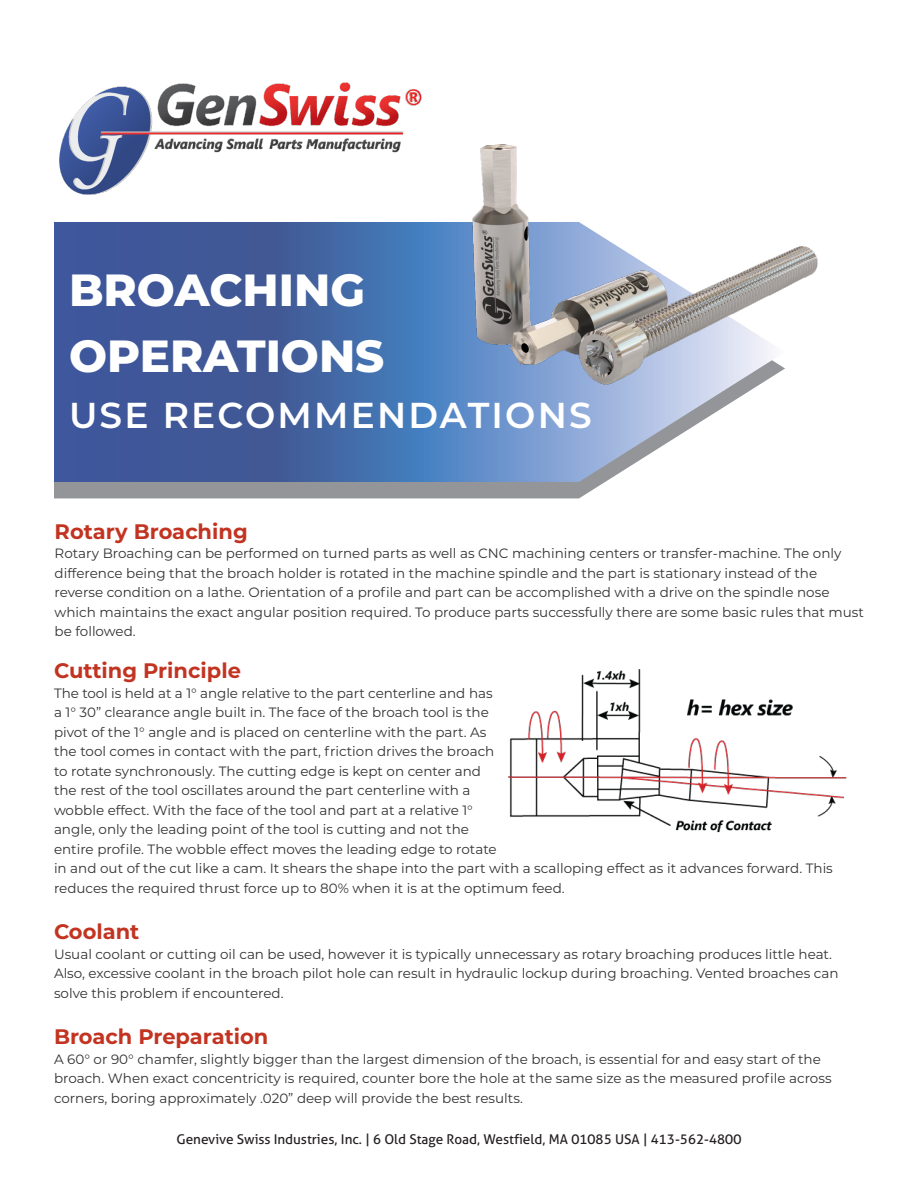
<style>
.page{position:relative;width:918px;height:1188px;background:#fff}
.page>*{position:absolute;margin:0;border:0;box-sizing:border-box;transform-origin:0 0}
.t1{font:800 45px/65.7px "Montserrat";color:#fff}
.t2{font:600 36px "Montserrat";letter-spacing:.06em;color:#fff}
.t3{font:700 21px "Montserrat";color:#c23421}
.t4{font:13.5px/19.5px "Montserrat";color:#333132}
.t5{font:13.5px "Aller";color:#231f20}
</style>
<div class="page">
<div style="left:54px;top:482px;width:551px;height:16px;background:#949598"></div>
<img style="left:59px;top:82px;width:363px;height:113px">
<svg style="left:54px;top:222px;width:672px;height:260px;background:#516faa"></svg>
<img style="left:508px;top:669px;width:339px;height:164px">
<img style="left:442px;top:144px;width:376px;height:262px">
<h1 class="t1" style="left:69px;top:255px;width:317px">BROACHING<br>OPERATIONS</h1>
<h2 class="t2" style="left:69px;top:390px;width:524px">USE RECOMMENDATIONS</h2>
<h3 class="t3" style="left:55px;top:516px;width:195px">Rotary Broaching</h3>
<p class="t4" style="left:55px;top:543px;width:811px">Rotary Broaching can be performed on turned parts as well as CNC machining centers or transfer-machine. The only difference being that the broach holder is rotated in the machine spindle and the part is stationary instead of the reverse condition on a lathe. Orientation of a profile and part can be accomplished with a drive on the spindle nose which maintains the exact angular position required. To produce parts successfully there are some basic rules that must be followed.</p>
<h3 class="t3" style="left:54px;top:656px;width:189px">Cutting Principle</h3>
<p class="t4" style="left:54px;top:683px;width:780px">The tool is held at a 1° angle relative to the part centerline and has<br>a 1° 30” clearance angle built in. The face of the broach tool is the<br>pivot of the 1° angle and is placed on centerline with the part. As<br>the tool comes in contact with the part, friction drives the broach<br>to rotate synchronously. The cutting edge is kept on center and<br>the rest of the tool oscillates around the part centerline with a<br>wobble effect. With the face of the tool and part at a relative 1°<br>angle, only the leading point of the tool is cutting and not the<br>entire profile. The wobble effect moves the leading edge to rotate<br>in and out of the cut like a cam. It shears the shape into the part with a scalloping effect as it advances forward. This reduces the required thrust force up to 80% when it is at the optimum feed.</p>
<h3 class="t3" style="left:54px;top:917px;width:87px">Coolant</h3>
<p class="t4" style="left:54px;top:944px;width:786px">Usual coolant or cutting oil can be used, however it is typically unnecessary as rotary broaching produces little heat.<br>Also, excessive coolant in the broach pilot hole can result in hydraulic lockup during broaching. Vented broaches can solve this problem if encountered.</p>
<h3 class="t3" style="left:54px;top:1022px;width:216px">Broach Preparation</h3>
<p class="t4" style="left:54px;top:1049px;width:779px">A 60° or 90° chamfer, slightly bigger than the largest dimension of the broach, is essential for and easy start of the broach. When exact concentricity is required, counter bore the hole at the same size as the measured profile across corners, boring approximately .020” deep will provide the best results.</p>
<p class="t5" style="left:177px;top:1130px;width:566px">Genevive Swiss Industries, Inc. | 6 Old Stage Road, Westfield, MA 01085 USA | 413-562-4800</p>
</div>
